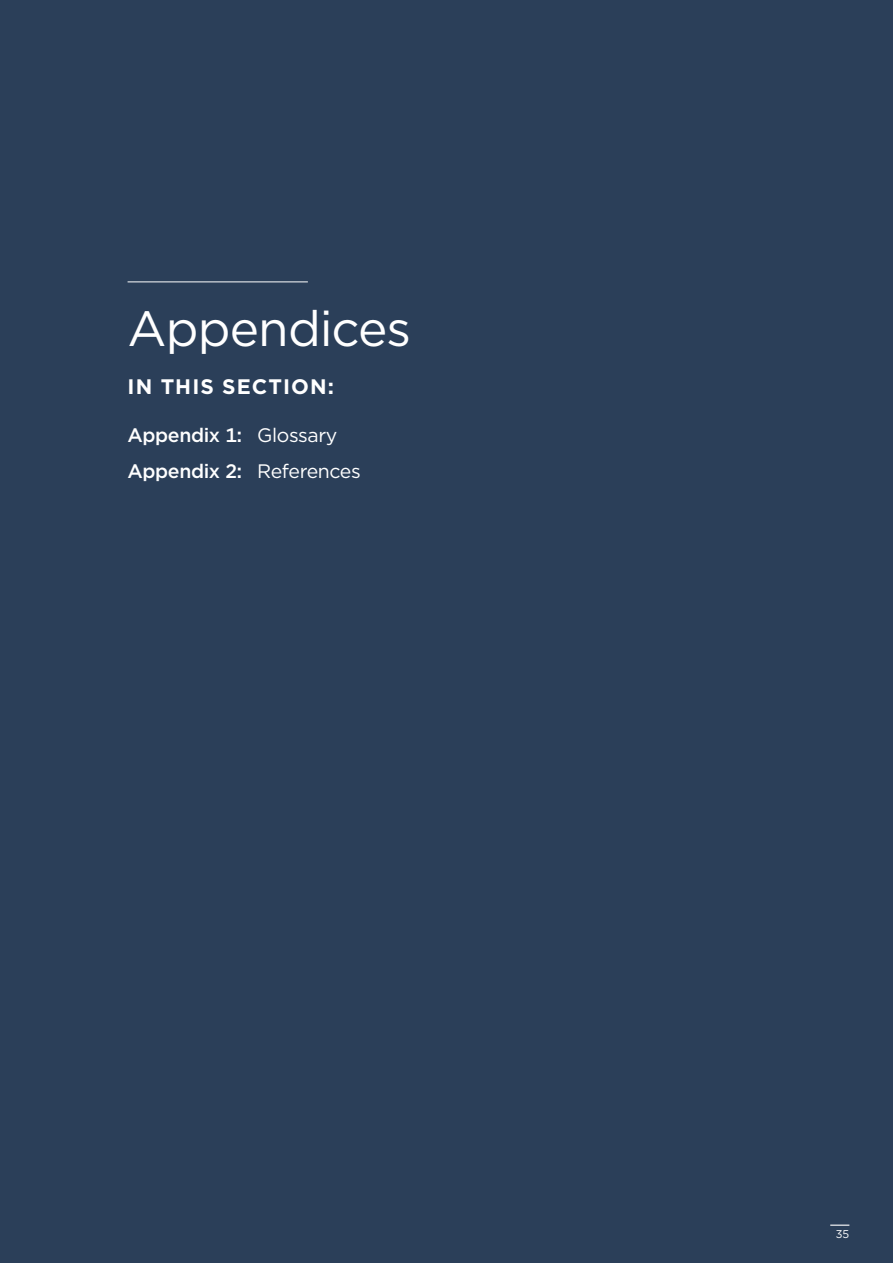
<style>
.page{position:relative;width:893px;height:1263px;background:#2b3f59}
.page>*{position:absolute;margin:0;border:0;box-sizing:border-box;transform-origin:0 0}
.t1{font:49.5px "Gotham";letter-spacing:-.02em;color:#fff}
.t2{font:700 21px "Gotham";letter-spacing:.05em;color:#fff}
.t3{font:500 19.5px/35.5px "Gotham";letter-spacing:-.02em;color:#fff}
.t4{font:11.25px "Gotham";color:#fff}
.s1{font-weight:400}
</style>
<div class="page">
<hr style="left:128px;top:281px;width:180px;height:1px;background:#fff">
<svg style="left:830px;top:1224px;width:19px;height:2px"></svg>
<h1 class="t1" style="left:128px;top:297px;width:285px">Appendices</h1>
<p class="t2" style="left:128px;top:373px;width:208px">IN THIS SECTION:</p>
<p class="t3" style="left:128px;top:417px;width:235px">Appendix 1: <span class="s1">Glossary<br></span>Appendix 2: <span class="s1">References</span></p>
<p class="t4" style="left:836px;top:1227px;width:15px">35</p>
</div>
